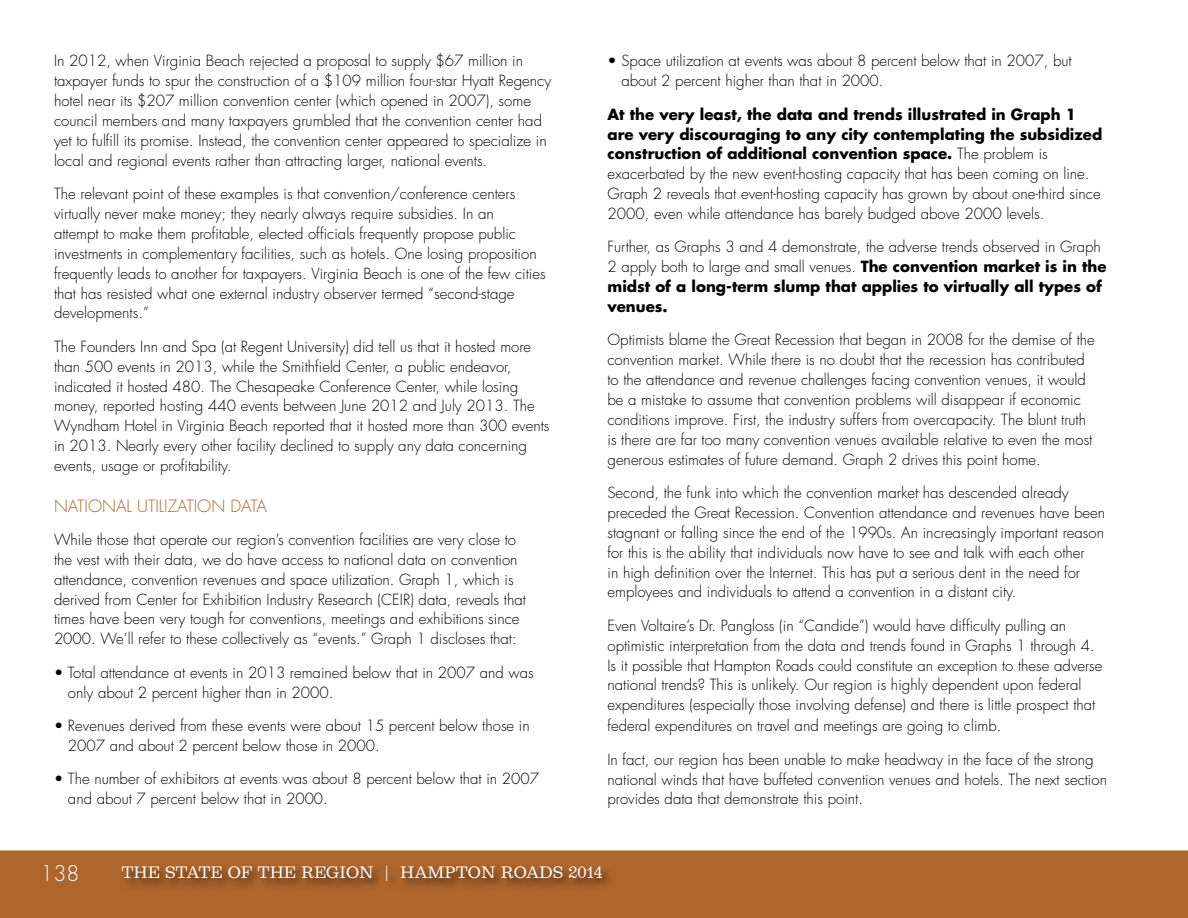
<style>
.page{position:relative;width:1188px;height:918px;background:#fff}
.page>*{position:absolute;margin:0;border:0;box-sizing:border-box;transform-origin:0 0}
.t1{font:300 21px "Futura Std";color:#fff}
.t2{font:300 16.5px "Futura Std";color:#af662c}
.t3{font:300 15px/19.8px "Futura Std";color:#000}
.t4{font:15px "Belizio";color:#fff}
.s1{font-weight:700}
</style>
<div class="page">
<div style="left:0;top:850px;width:1188px;height:68px;background:#af662c"></div>
<div style="left:119px;top:863px;width:495px;height:30px;background:#000;opacity:.75"></div>
<p class="t3" style="left:54px;top:51px;width:499px">In 2012, when Virginia Beach rejected a proposal to supply $67 million in taxpayer funds to spur the construction of a $109 million four-star Hyatt Regency hotel near its $207 million convention center (which opened in 2007), some council members and many taxpayers grumbled that the convention center had yet to fulfill its promise. Instead, the convention center appeared to specialize in local and regional events rather than attracting larger, national events.</p>
<p class="t3" style="left:54px;top:184px;width:493px">The relevant point of these examples is that convention/conference centers virtually never make money; they nearly always require subsidies. In an<br>attempt to make them profitable, elected officials frequently propose public investments in complementary facilities, such as hotels. One losing proposition frequently leads to another for taxpayers. Virginia Beach is one of the few cities that has resisted what one external industry observer termed “second-stage developments.”</p>
<p class="t3" style="left:54px;top:337px;width:497px">The Founders Inn and Spa (at Regent University) did tell us that it hosted more than 500 events in 2013, while the Smithfield Center, a public endeavor, indicated it hosted 480. The Chesapeake Conference Center, while losing money, reported hosting 440 events between June 2012 and July 2013. The Wyndham Hotel in Virginia Beach reported that it hosted more than 300 events in 2013. Nearly every other facility declined to supply any data concerning events, usage or profitability.</p>
<p class="t2" style="left:54px;top:495px;width:215px">NATIONAL UTILIZATION DATA</p>
<p class="t3" style="left:54px;top:530px;width:473px">While those that operate our region’s convention facilities are very close to the vest with their data, we do have access to national data on convention attendance, convention revenues and space utilization. Graph 1, which is derived from Center for Exhibition Industry Research (CEIR) data, reveals that times have been very tough for conventions, meetings and exhibitions since 2000. We’ll refer to these collectively as “events.” Graph 1 discloses that:</p>
<p class="t3" style="left:68px;top:663px;width:467px;text-indent:-14px">• Total attendance at events in 2013 remained below that in 2007 and was only about 2 percent higher than in 2000.</p>
<p class="t3" style="left:68px;top:716px;width:463px;text-indent:-14px">• Revenues derived from these events were about 15 percent below those in<br>2007 and about 2 percent below those in 2000.</p>
<p class="t3" style="left:68px;top:769px;width:473px;text-indent:-14px">• The number of exhibitors at events was about 8 percent below that in 2007 and about 7 percent below that in 2000.</p>
<p class="t3" style="left:621px;top:51px;width:452px;text-indent:-14px">• Space utilization at events was about 8 percent below that in 2007, but about 2 percent higher than that in 2000.</p>
<p class="t3" style="left:608px;top:105px;width:496px"><span class="s1">At the very least, the data and trends illustrated in Graph 1 are very discouraging to any city contemplating the subsidized construction of additional convention space.</span> The problem is exacerbated by the new event-hosting capacity that has been coming on line.<br>Graph 2 reveals that event-hosting capacity has grown by about one-third since 2000, even while attendance has barely budged above 2000 levels.</p>
<p class="t3" style="left:608px;top:237px;width:501px">Further, as Graphs 3 and 4 demonstrate, the adverse trends observed in Graph 2 apply both to large and small venues. <span class="s1">The convention market is in the midst of a long-term slump that applies to virtually all types of venues.</span></p>
<p class="t3" style="left:608px;top:330px;width:489px">Optimists blame the Great Recession that began in 2008 for the demise of the convention market. While there is no doubt that the recession has contributed to the attendance and revenue challenges facing convention venues, it would be a mistake to assume that convention problems will disappear if economic conditions improve. First, the industry suffers from overcapacity. The blunt truth is there are far too many convention venues available relative to even the most generous estimates of future demand. Graph 2 drives this point home.</p>
<p class="t3" style="left:608px;top:483px;width:499px">Second, the funk into which the convention market has descended already preceded the Great Recession. Convention attendance and revenues have been stagnant or falling since the end of the 1990s. An increasingly important reason for this is the ability that individuals now have to see and talk with each other<br>in high definition over the Internet. This has put a serious dent in the need for employees and individuals to attend a convention in a distant city.</p>
<p class="t3" style="left:608px;top:616px;width:497px">Even Voltaire’s Dr. Pangloss (in “Candide”) would have difficulty pulling an optimistic interpretation from the data and trends found in Graphs 1 through 4.<br>Is it possible that Hampton Roads could constitute an exception to these adverse national trends? This is unlikely. Our region is highly dependent upon federal expenditures (especially those involving defense) and there is little prospect that federal expenditures on travel and meetings are going to climb.</p>
<p class="t3" style="left:608px;top:750px;width:501px">In fact, our region has been unable to make headway in the face of the strong national winds that have buffeted convention venues and hotels. The next section provides data that demonstrate this point.</p>
<h1 class="t1" style="left:40px;top:861px;width:41px">138</h1>
<p class="t4" style="left:122px;top:864px;width:483px">THE STATE OF THE REGION | HAMPTON ROADS 2014</p>
</div>
